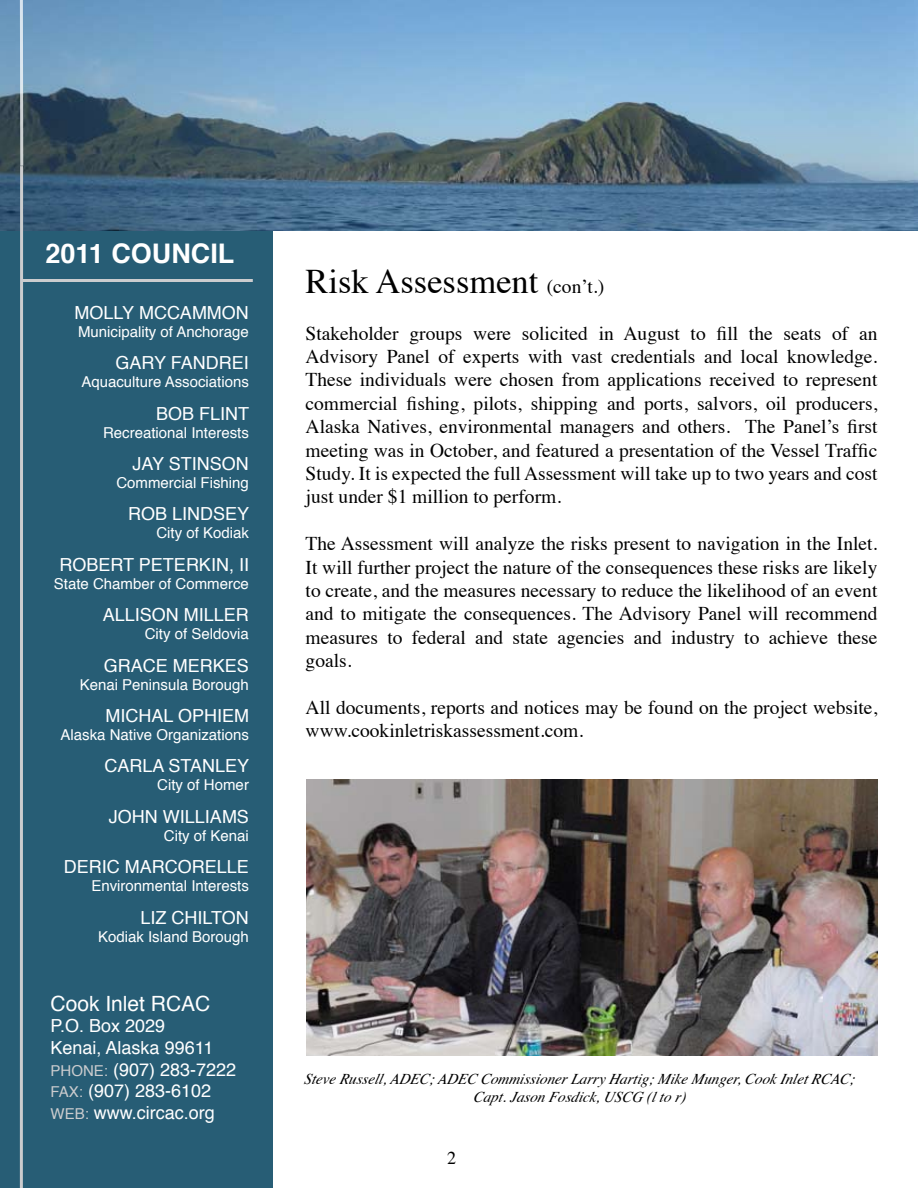
<style>
.page{position:relative;width:918px;height:1188px;background:#fff}
.page>*{position:absolute;margin:0;border:0;box-sizing:border-box;transform-origin:0 0}
.t1{font:34.5px "Times";color:#000}
.t2{font:700 27px "Helvetica";color:#fff}
.t3{font:21px "Helvetica";color:#fff}
.t4{font:19.5px/23.4px "Times";color:#000;text-align:justify}
.t5{font:18px/21.6px "Helvetica";color:#fff}
.t6{font:18px "Times";color:#000}
.t7{font:15px "Helvetica";color:#fff}
.t8{font:italic 15px/18px "Times";color:#000;text-align:center}
.s1{font-size:15px;color:#cbccce}
.s2{font-size:19.5px}
</style>
<div class="page">
<div style="left:0;top:61px;width:272px;height:1127px;background:#275d75"></div>
<img style="left:0;top:0;width:918px;height:231px">
<hr style="left:20px;top:166px;width:3px;height:1022px;background:#cbccce">
<hr style="left:22px;top:279px;width:231px;height:3px;background:#cbccce">
<hr style="left:20px;top:0;width:3px;height:166px;background:#fff">
<img style="left:307px;top:780px;width:571px;height:276px">
<h2 class="t2" style="left:45px;top:238px;width:191px">2011 COUNCIL</h2>
<p class="t5" style="left:75px;top:303px;width:176px">MOLLY MCCAMMON</p>
<p class="t7" style="left:78px;top:326px;width:172px">Municipality of Anchorage</p>
<p class="t5" style="left:116px;top:354px;width:135px">GARY FANDREI</p>
<p class="t7" style="left:81px;top:376px;width:169px">Aquaculture Associations</p>
<p class="t5" style="left:156px;top:404px;width:95px">BOB FLINT</p>
<p class="t7" style="left:103px;top:427px;width:147px">Recreational Interests</p>
<p class="t5" style="left:133px;top:455px;width:118px">JAY STINSON</p>
<p class="t7" style="left:116px;top:477px;width:134px">Commercial Fishing</p>
<p class="t5" style="left:128px;top:505px;width:123px">ROB LINDSEY</p>
<p class="t7" style="left:156px;top:527px;width:94px">City of Kodiak</p>
<p class="t5" style="left:60px;top:555px;width:191px">ROBERT PETERKIN, II</p>
<p class="t7" style="left:54px;top:578px;width:197px">State Chamber of Commerce</p>
<p class="t5" style="left:103px;top:606px;width:148px">ALLISON MILLER</p>
<p class="t7" style="left:145px;top:628px;width:106px">City of Seldovia</p>
<p class="t5" style="left:104px;top:656px;width:147px">GRACE MERKES</p>
<p class="t7" style="left:80px;top:679px;width:171px">Kenai Peninsula Borough</p>
<p class="t5" style="left:106px;top:707px;width:145px">MICHAL OPHIEM</p>
<p class="t7" style="left:61px;top:729px;width:190px">Alaska Native Organizations</p>
<p class="t5" style="left:105px;top:757px;width:146px">CARLA STANLEY</p>
<p class="t7" style="left:157px;top:779px;width:93px">City of Homer</p>
<p class="t5" style="left:109px;top:807px;width:142px">JOHN WILLIAMS</p>
<p class="t7" style="left:164px;top:830px;width:87px">City of Kenai</p>
<p class="t5" style="left:64px;top:858px;width:187px">DERIC MARCORELLE</p>
<p class="t7" style="left:91px;top:880px;width:159px">Environmental Interests</p>
<p class="t5" style="left:141px;top:908px;width:110px">LIZ CHILTON</p>
<p class="t7" style="left:98px;top:931px;width:152px">Kodiak Island Borough</p>
<p class="t3" style="left:51px;top:995px;width:161px">Cook Inlet RCAC</p>
<p class="t5" style="left:51px;top:1017px;width:187px">P.O. Box 2029<br>Kenai, Alaska 99611<br><span class="s1">PHONE:</span> (907) 283-7222<br><span class="s1">FAx:</span> (907) 283-6102<br><span class="s1">WEB:</span> www.circac.org</p>
<h1 class="t1" style="left:306px;top:268px;width:300px">Risk Assessment <span class="s2">(con’t.)</span></h1>
<p class="t4" style="left:306px;top:320px;width:573px">Stakeholder groups were solicited in August to fill the seats of an Advisory Panel of experts with vast credentials and local knowledge.<br>These individuals were chosen from applications received to represent commercial fishing, pilots, shipping and ports, salvors, oil producers, Alaska Natives, environmental managers and others. The Panel’s first meeting was in October, and featured a presentation of the Vessel Traffic Study. It is expected the full Assessment will take up to two years and cost just under $1 million to perform.</p>
<p class="t4" style="left:306px;top:534px;width:573px">The Assessment will analyze the risks present to navigation in the Inlet.<br>It will further project the nature of the consequences these risks are likely to create, and the measures necessary to reduce the likelihood of an event and to mitigate the consequences. The Advisory Panel will recommend measures to federal and state agencies and industry to achieve these goals.</p>
<p class="t4" style="left:306px;top:697px;width:573px">All documents, reports and notices may be found on the project website, www.cookinletriskassessment.com.</p>
<p class="t8" style="left:304px;top:1071px;width:555px">Steve Russell, ADEC; ADEC Commissioner Larry Hartig ; Mike Mung er, Cook Inlet RCAC;<br>Capt. Jason Fosdick, USCG (l to r)</p>
<p class="t6" style="left:447px;top:1151px;width:10px">2</p>
</div>
